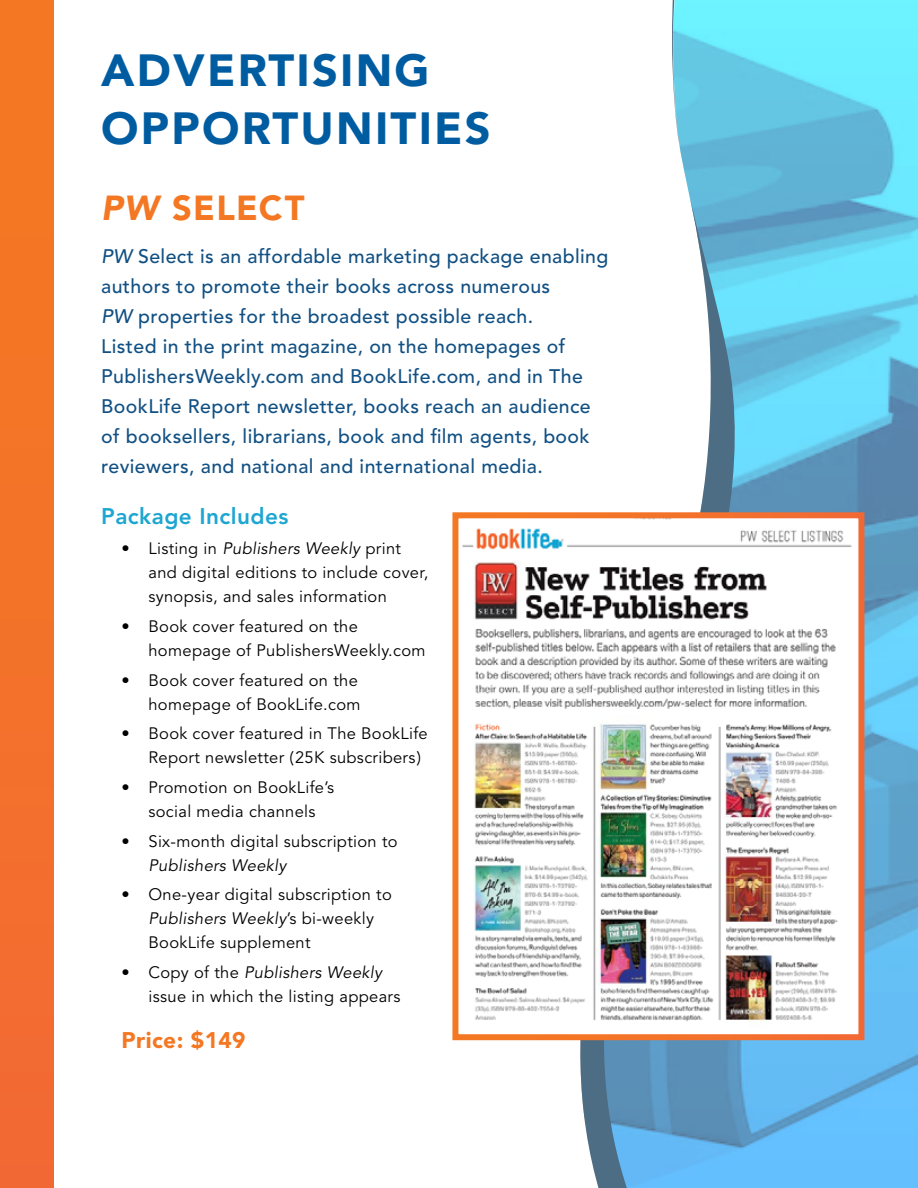
<style>
.page{position:relative;width:918px;height:1188px;background:#fff}
.page>*{position:absolute;margin:0;border:0;box-sizing:border-box;transform-origin:0 0}
.t1{font:900 45px/58.5px "Avenir";letter-spacing:.05em;color:#005ca1}
.t2{font:900 34.5px "Avenir LT Std";letter-spacing:.035em;color:#f47823}
.t3{font:800 22.5px "Avenir LT Std";letter-spacing:.02em;color:#1ea6d2}
.t4{font:900 22.5px "Avenir LT Std";letter-spacing:.02em;color:#f47823}
.t5{font:500 19.5px/30px "Avenir LT Std";letter-spacing:.02em;color:#115083}
.t6{font:16.5px/24px "Avenir LT Std";letter-spacing:.02em;color:#000}
.t7{font:italic 16.5px "Avenir LT Std";letter-spacing:.02em;color:#000}
.s1{font-style:italic}
</style>
<div class="page">
<svg style="left:576px;top:0;width:342px;height:1188px"></svg>
<img style="left:462px;top:519px;width:395px;height:514px">
<div style="left:0;top:0;width:53px;height:1188px;background:#f37329"></div>
<h1 class="t1" style="left:101px;top:39px;width:391px">ADVERTISING<br>OPPORTUNITIES</h1>
<h2 class="t2" style="left:101px;top:187px;width:205px"><span class="s1">PW</span> SELECT</h2>
<p class="t5" style="left:101px;top:242px;width:509px"><span class="s1">PW</span> Select is an affordable marketing package enabling authors to promote their books across numerous<br><span class="s1">PW</span> properties for the broadest possible reach.<br>Listed in the print magazine, on the homepages of PublishersWeekly.com and BookLife.com, and in The BookLife Report newsletter, books reach an audience of booksellers, librarians, book and film agents, book reviewers, and national and international media.</p>
<h3 class="t3" style="left:101px;top:502px;width:189px">Package Includes</h3>
<p class="t6" style="left:148px;top:537px;width:281px;text-indent:-27px">• Listing in <span class="s1">Publishers Weekly</span> print and digital editions to include cover, synopsis, and sales information</p>
<p class="t6" style="left:148px;top:615px;width:279px;text-indent:-27px">• Book cover featured on the homepage of PublishersWeekly.com</p>
<p class="t6" style="left:121px;top:668px;width:241px;text-align:right">• Book cover featured on the homepage of BookLife.com</p>
<p class="t6" style="left:148px;top:722px;width:281px;text-indent:-27px">• Book cover featured in The BookLife<br>Report newsletter (25K subscribers)</p>
<p class="t6" style="left:122px;top:776px;width:214px;text-align:center">• Promotion on BookLife’s social media channels</p>
<p class="t6" style="left:122px;top:829px;width:278px">• Six-month digital subscription to</p>
<p class="t7" style="left:149px;top:855px;width:139px">Publishers Weekly</p>
<p class="t6" style="left:149px;top:883px;width:245px;text-indent:-27px">• One-year digital subscription to<br><span class="s1">Publishers Weekly</span>’s bi-weekly<br>BookLife supplement</p>
<p class="t6" style="left:149px;top:961px;width:253px;text-indent:-27px">• Copy of the <span class="s1">Publishers Weekly </span>issue in which the listing appears</p>
<h3 class="t4" style="left:122px;top:1027px;width:126px">Price: $149</h3>
</div>
